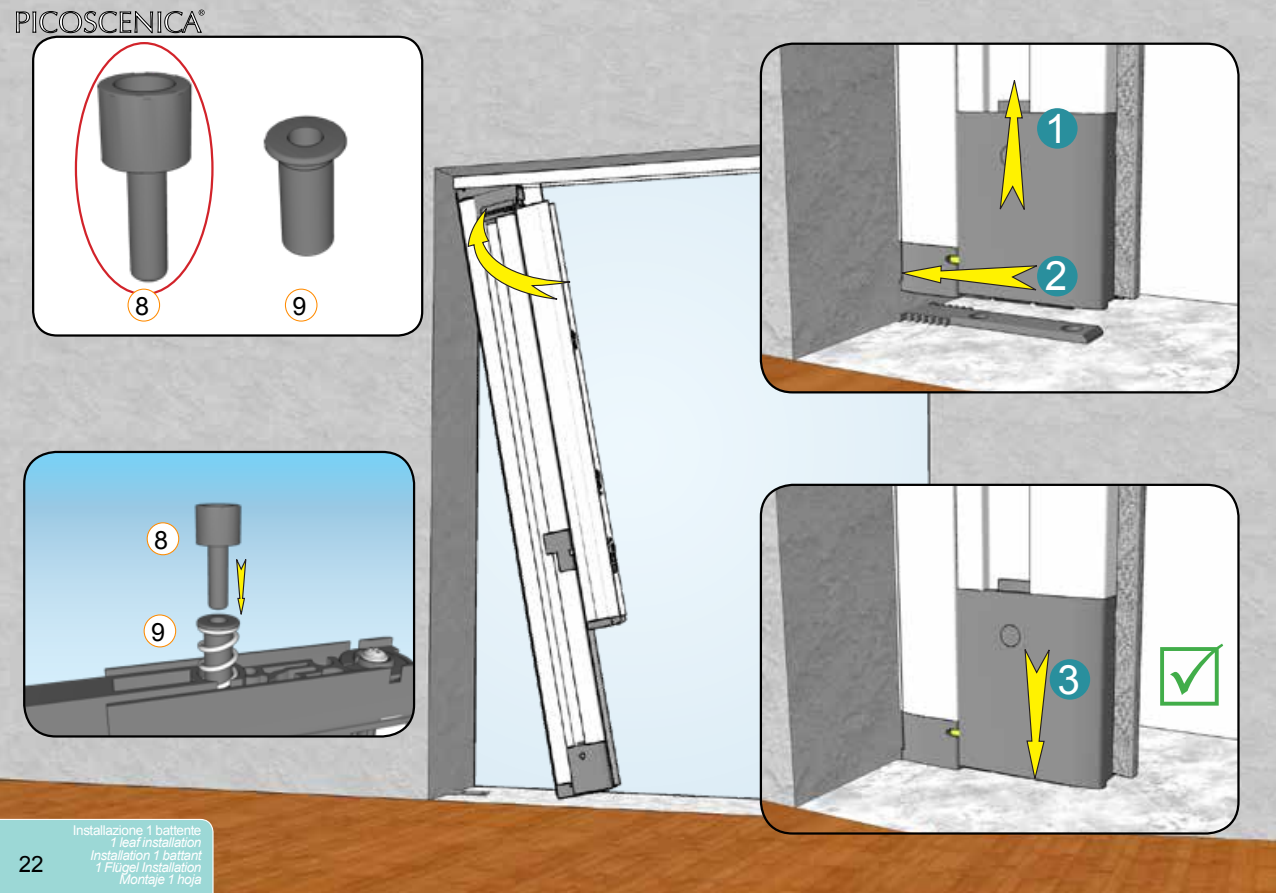
<style>
.page{position:relative;width:1276px;height:893px;background:#fff}
.page>*{position:absolute;margin:0;border:0;box-sizing:border-box;transform-origin:0 0}
.t1{font:40.5px "Arial";color:#fff}
.t2{font:29.7px "Optima LT Std";color:#fff}
.t3{font:25.2px "Arial";color:#000}
.t4{font:22.5px "Arial";color:#000}
.t5{font:italic 13.5px/12.4px "Arial";letter-spacing:-.03em;color:#fff;text-align:right}
.t6{font:13.5px "Arial";letter-spacing:-.03em;color:#fff}
</style>
<div class="page">
<img style="left:0;top:0;width:1276px;height:893px">
<img style="left:761px;top:44px;width:477px;height:348px">
<div style="left:760px;top:43px;width:479px;height:350px;border:2px solid #000;border-radius:32px"></div>
<img style="left:761px;top:485px;width:477px;height:348px">
<div style="left:760px;top:484px;width:479px;height:351px;border:2px solid #000;border-radius:32px"></div>
<svg style="left:896px;top:264px;width:146px;height:28px;background:#a9a452"></svg>
<svg style="left:998px;top:75px;width:28px;height:140px;background:#b9b565"></svg>
<svg style="left:1023px;top:644px;width:28px;height:140px;background:#aba656"></svg>
<svg style="left:467px;top:204px;width:115px;height:97px"></svg>
<div style="left:24px;top:452px;width:390px;height:26px;background:#7ecff2"></div>
<img style="left:24px;top:478px;width:390px;height:258px">
<div style="left:23px;top:451px;width:392px;height:287px;border:2px solid #000;border-radius:32px"></div>
<svg style="left:235px;top:553px;width:12px;height:67px"></svg>
<div style="left:33px;top:37px;width:389px;height:298px;background:#fff;border-radius:24px"></div>
<div style="left:32px;top:36px;width:391px;height:301px;border:2px solid #000;border-radius:24px"></div>
<img style="left:80px;top:54px;width:132px;height:235px">
<img style="left:263px;top:115px;width:85px;height:142px">
<div style="left:1037px;top:108px;width:40px;height:41px;background:#298f9d;border-radius:50%"></div>
<div style="left:1049px;top:659px;width:41px;height:41px;background:#298f9d;border-radius:50%"></div>
<div style="left:1037px;top:256px;width:40px;height:40px;background:#298f9d;border-radius:50%"></div>
<div style="left:127px;top:289px;width:33px;height:33px;border:1px solid #ff8b00;border-radius:50%"></div>
<div style="left:147px;top:523px;width:32px;height:32px;background:#fff;border-radius:50%"></div>
<div style="left:147px;top:522px;width:32px;height:33px;border:1px solid #ff8b00;border-radius:50%"></div>
<div style="left:285px;top:289px;width:32px;height:33px;border:1px solid #ff8b00;border-radius:50%"></div>
<div style="left:144px;top:615px;width:32px;height:32px;background:#fff;border-radius:50%"></div>
<div style="left:144px;top:614px;width:32px;height:33px;border:1px solid #ff8b00;border-radius:50%"></div>
<div style="left:0;top:819px;width:214px;height:74px;background:#9cd8d6"></div>
<svg style="left:16px;top:10px;width:189px;height:23px;background:#989898"></svg>
<svg style="left:1160px;top:643px;width:63px;height:63px"></svg>
<h2 class="t2" style="left:14px;top:5px;width:189px">PICOSCENICA</h2>
<h3 class="t3" style="left:135px;top:290px;width:16px">8</h3>
<h3 class="t3" style="left:154px;top:523px;width:16px">8</h3>
<h3 class="t3" style="left:151px;top:615px;width:16px">9</h3>
<h3 class="t4" style="left:19px;top:850px;width:27px">22</h3>
<p class="t6" style="left:73px;top:821px;width:130px">Installazione 1 battente</p>
<p class="t5" style="left:90px;top:836px;width:113px">1 leaf installation<br>Installation 1 battant<br>1 Flügel Installation<br>Montaje 1 hoja</p>
<h3 class="t3" style="left:292px;top:290px;width:16px">9</h3>
<h1 class="t1" style="left:1045px;top:102px;width:24px">1</h1>
<h1 class="t1" style="left:1045px;top:250px;width:24px">2</h1>
<h1 class="t1" style="left:1057px;top:653px;width:24px">3</h1>
</div>
